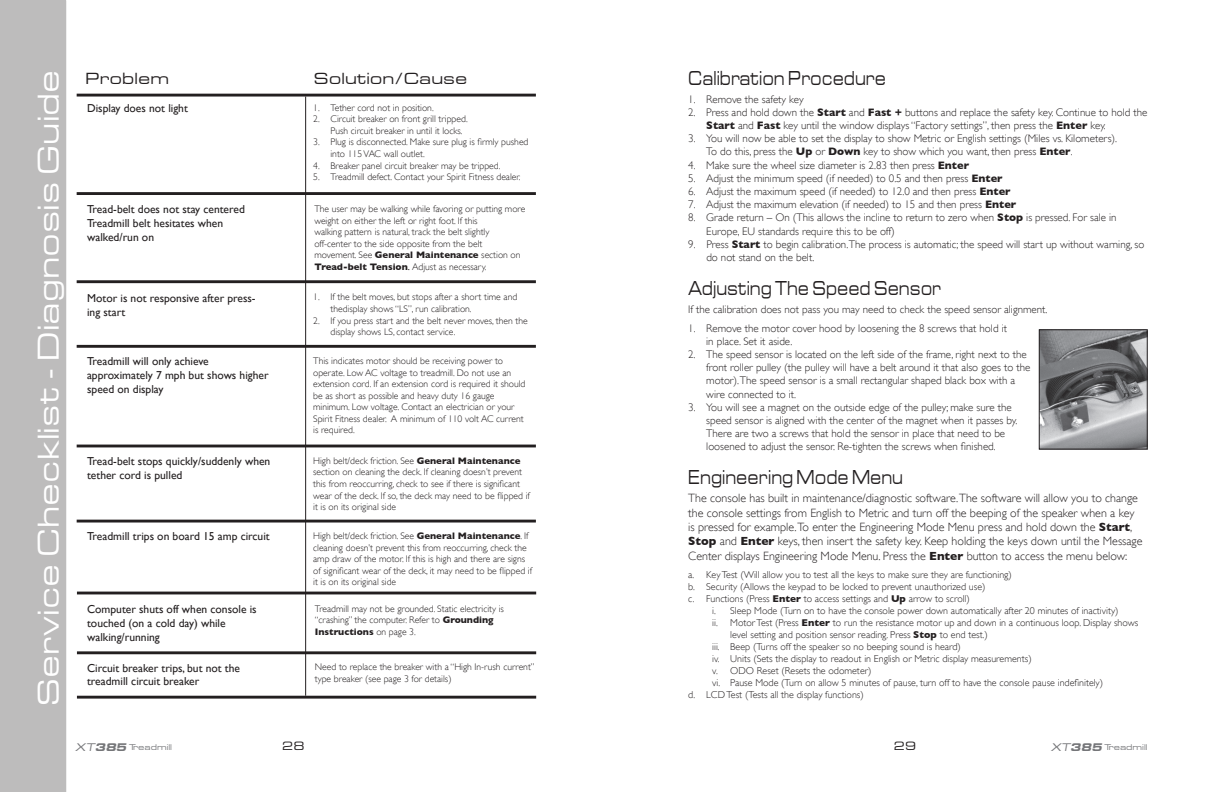
<style>
.page{position:relative;width:1224px;height:792px;background:#fff}
.page>*{position:absolute;margin:0;border:0;box-sizing:border-box;transform-origin:0 0}
.t1{font:30px "Eddmond";color:#fff}
.t2{font:20px "Eddmond";color:#231f20;scale:.73 1}
.t3{font:16px "Eddmond";color:#231f20}
.t4{font:300 12px/14.4px "Gill Sans";color:#231f20}
.t5{font:12px "Eddmond";color:#231f20}
.t6{font:11.5px/13.8px "Gill Sans";color:#231f20}
.t7{font:300 11px/13.2px "Gill Sans";color:#231f20}
.t8{font:300 10px/12px "Gill Sans";color:#231f20}
.t9{font:300 9.6px/11.5px "Gill Sans";color:#231f20}
.t10{font:8.2px "Eddmond";color:#757679}
.s1{font-weight:700}
.s2{font-weight:400}
.s3{font-style:italic;font-size:11px}
.s4{font-weight:700;font-style:italic;font-size:11px}
</style>
<div class="page">
<hr style="left:77px;top:94px;width:459px;height:3px;background:#231f20">
<hr style="left:305px;top:97px;width:1px;height:599px;background:#231f20">
<hr style="left:77px;top:192px;width:459px;height:3px;background:#231f20">
<hr style="left:77px;top:280px;width:459px;height:3px;background:#231f20">
<hr style="left:77px;top:345px;width:459px;height:3px;background:#231f20">
<hr style="left:77px;top:445px;width:459px;height:2px;background:#231f20">
<hr style="left:77px;top:520px;width:459px;height:3px;background:#231f20">
<hr style="left:77px;top:592px;width:459px;height:2px;background:#231f20">
<hr style="left:77px;top:651px;width:459px;height:3px;background:#231f20">
<hr style="left:77px;top:696px;width:459px;height:3px;background:#231f20">
<div style="left:0;top:1px;width:66px;height:791px;background:#bdbcbc"></div>
<img style="left:1041px;top:331px;width:105px;height:117px">
<div style="left:1039px;top:329px;width:109px;height:121px;border:1px solid #231f20"></div>
<h1 class="t1" style="left:28px;top:706px;width:638px;rotate:-90deg">Service Checklist - Diagnosis Guide</h1>
<h3 class="t3" style="left:85px;top:68px;width:85px">Problem</h3>
<h3 class="t3" style="left:314px;top:68px;width:155px">Solution/Cause</h3>
<p class="t6" style="left:87px;top:101px;width:102px">Display does not light</p>
<p class="t9" style="left:313px;top:102px;width:122px">1. Tether cord not in position.</p>
<p class="t9" style="left:331px;top:113px;width:139px;text-indent:-17px">2. Circuit breaker on front grill tripped.<br>Push circuit breaker in until it locks.</p>
<p class="t9" style="left:331px;top:136px;width:200px;text-indent:-17px">3. Plug is disconnected. Make sure plug is firmly pushed into 115 VAC wall outlet.</p>
<p class="t9" style="left:313px;top:160px;width:189px">4. Breaker panel circuit breaker may be tripped.</p>
<p class="t9" style="left:313px;top:171px;width:209px">5. Treadmill defect. Contact your Spirit Fitness dealer.</p>
<p class="t6" style="left:87px;top:202px;width:159px">Tread-belt does not stay centered<br>Treadmill belt hesitates when walked/run on</p>
<p class="t9" style="left:314px;top:203px;width:213px">The user may be walking while favoring or putting more weight on either the left or right foot. If this<br>walking pattern is natural, track the belt slightly off-center to the side opposite from the belt movement. See <span class="s1">General Maintenance</span> section on <span class="s1">Tread-belt Tension</span><span class="s2">.</span> Adjust as necessary.</p>
<p class="t9" style="left:331px;top:292px;width:188px;text-indent:-17px">1. If the belt moves, but stops after a short time and thedisplay shows “LS”, run calibration.</p>
<p class="t9" style="left:331px;top:315px;width:199px;text-indent:-17px">2. If you press start and the belt never moves, then the display shows LS, contact service.</p>
<p class="t6" style="left:87px;top:291px;width:170px">Motor is not responsive after press&shy;ing start</p>
<p class="t6" style="left:87px;top:355px;width:183px">Treadmill will only achieve approximately 7 mph but shows higher speed on display</p>
<p class="t9" style="left:313px;top:355px;width:214px">This indicates motor should be receiving power to operate. Low AC voltage to treadmill. Do not use an extension cord. If an extension cord is required it should be as short as possible and heavy duty 16 gauge minimum. Low voltage. Contact an electrician or your Spirit Fitness dealer. A minimum of 110 volt AC current is required.</p>
<p class="t9" style="left:313px;top:455px;width:218px">High belt/deck friction. See <span class="s1">General Maintenance </span>section on cleaning the deck. If cleaning doesn’t prevent this from reoccurring, check to see if there is significant wear of the deck. If so, the deck may need to be flipped if it is on its original side</p>
<p class="t6" style="left:87px;top:454px;width:185px">Tread-belt stops quickly/suddenly when tether cord is pulled</p>
<p class="t6" style="left:87px;top:530px;width:184px">Treadmill trips on board 15 amp circuit</p>
<p class="t9" style="left:313px;top:530px;width:220px">High belt/deck friction. See <span class="s1">General Maintenance</span>. If cleaning doesn’t prevent this from reoccurring, check the amp draw of the motor. If this is high and there are signs of significant wear of the deck, it may need to be flipped if it is on its original side</p>
<p class="t6" style="left:87px;top:602px;width:171px">Computer shuts off when console is touched (on a cold day) while walking/running</p>
<p class="t9" style="left:315px;top:603px;width:191px">Treadmill may not be grounded. Static electricity is “crashing” the computer. Refer to <span class="s1">Grounding<br>Instructions</span> on page 3.</p>
<p class="t6" style="left:87px;top:661px;width:154px">Circuit breaker trips, but not the treadmill circuit breaker</p>
<p class="t9" style="left:315px;top:661px;width:221px">Need to replace the breaker with a “High In-rush current” type breaker (see page 3 for details)</p>
<h2 class="t2" style="left:688px;top:65px;width:272px">Calibration Procedure</h2>
<p class="t7" style="left:688px;top:92px;width:117px">1. Remove the safety key</p>
<p class="t7" style="left:706px;top:106px;width:443px;text-indent:-18px">2. Press and hold down the <span class="s1">Start</span> and <span class="s1">Fast +</span> buttons and replace the safety key. Continue to hold the<br><span class="s1">Start</span> and <span class="s1">Fast</span> key until the window displays “Factory settings”, then press the <span class="s1">Enter</span> key.</p>
<p class="t7" style="left:706px;top:132px;width:412px;text-indent:-18px">3. You will now be able to set the display to show Metric or English settings (Miles vs. Kilometers).<br>To do this, press the <span class="s1">Up</span> or <span class="s1">Down</span> key to show which you want, then press <span class="s1">Enter</span>.</p>
<p class="t7" style="left:688px;top:158px;width:282px">4. Make sure the wheel size diameter is 2.83 then press <span class="s1">Enter</span></p>
<p class="t7" style="left:688px;top:172px;width:316px">5. Adjust the minimum speed (if needed) to 0.5 and then press <span class="s1">Enter</span></p>
<p class="t7" style="left:688px;top:185px;width:324px">6. Adjust the maximum speed (if needed) to 12.0 and then press <span class="s1">Enter</span></p>
<p class="t7" style="left:688px;top:198px;width:330px">7. Adjust the maximum elevation (if needed) to 15 and then press <span class="s1">Enter</span></p>
<p class="t7" style="left:706px;top:211px;width:412px;text-indent:-18px">8. Grade return – On (This allows the incline to return to zero when <span class="s1">Stop</span> is pressed. For sale in<br>Europe, EU standards require this to be off)</p>
<p class="t7" style="left:706px;top:238px;width:440px;text-indent:-18px">9. Press <span class="s1">Start</span> to begin calibration.The process is automatic; the speed will start up without warning, so do not stand on the belt.</p>
<h2 class="t2" style="left:688px;top:275px;width:349px">Adjusting The Speed Sensor</h2>
<p class="t7" style="left:688px;top:303px;width:361px">If the calibration does not pass you may need to check the speed sensor alignment.</p>
<p class="t7" style="left:706px;top:321px;width:302px;text-indent:-18px">1. Remove the motor cover hood by loosening the 8 screws that hold it in place. Set it aside.</p>
<p class="t7" style="left:706px;top:348px;width:326px;text-indent:-18px">2. The speed sensor is located on the left side of the frame, right next to the front roller pulley (the pulley will have a belt around it that also goes to the motor).The speed sensor is a small rectangular shaped black box with a wire connected to it.</p>
<p class="t7" style="left:706px;top:401px;width:313px;text-indent:-18px">3. You will see a magnet on the outside edge of the pulley; make sure the speed sensor is aligned with the center of the magnet when it passes by.<br>There are two a screws that hold the sensor in place that need to be loosened to adjust the sensor. Re-tighten the screws when finished.</p>
<h2 class="t2" style="left:688px;top:464px;width:296px">Engineering Mode Menu</h2>
<p class="t4" style="left:688px;top:491px;width:456px">The console has built in maintenance/diagnostic software.The software will allow you to change the console settings from English to Metric and turn off the beeping of the speaker when a key is pressed for example.To enter the Engineering Mode Menu press and hold down the <span class="s1">Start</span>, <span class="s1">Stop</span> and <span class="s1">Enter</span> keys, then insert the safety key. Keep holding the keys down until the Message Center displays Engineering Mode Menu. Press the <span class="s1">Enter</span> button to access the menu below:</p>
<p class="t8" style="left:688px;top:569px;width:325px">a. Key Test (Will allow you to test all the keys to make sure they are functioning) b. Security (Allows the keypad to be locked to prevent unauthorized use)<br>c. Functions (Press <span class="s1">Enter</span> to access settings and <span class="s1">Up</span> arrow to scroll)</p>
<p class="t8" style="left:712px;top:605px;width:408px">i. Sleep Mode (Turn on to have the console power down automatically after 20 minutes of inactivity)</p>
<p class="t8" style="left:712px;top:617px;width:428px">ii. Motor Test (Press <span class="s1">Enter</span> to run the resistance motor up and down in a continuous loop. Display shows</p>
<p class="t8" style="left:730px;top:629px;width:259px">level setting and position sensor reading. Press <span class="s1">Stop</span> to end test.)</p>
<p class="t8" style="left:712px;top:641px;width:250px">iii. Beep (Turns off the speaker so no beeping sound is heard)</p>
<p class="t8" style="left:712px;top:653px;width:321px">iv. Units (Sets the display to readout in English or Metric display measurements)</p>
<p class="t8" style="left:712px;top:665px;width:161px">v. ODO Reset (Resets the odometer)</p>
<p class="t8" style="left:712px;top:677px;width:392px">vi. Pause Mode (Turn on allow 5 minutes of pause, turn off to have the console pause indefinitely)</p>
<p class="t8" style="left:688px;top:689px;width:177px">d. LCD Test (Tests all the display functions)</p>
<p class="t10" style="left:75px;top:742px;width:98px"><span class="s3">XT</span><span class="s4">385</span>Treadmill</p>
<p class="t5" style="left:282px;top:738px;width:24px">28</p>
<p class="t5" style="left:894px;top:738px;width:24px">29</p>
<p class="t10" style="left:1051px;top:742px;width:98px"><span class="s3">XT</span><span class="s4">385</span>Treadmill</p>
</div>
